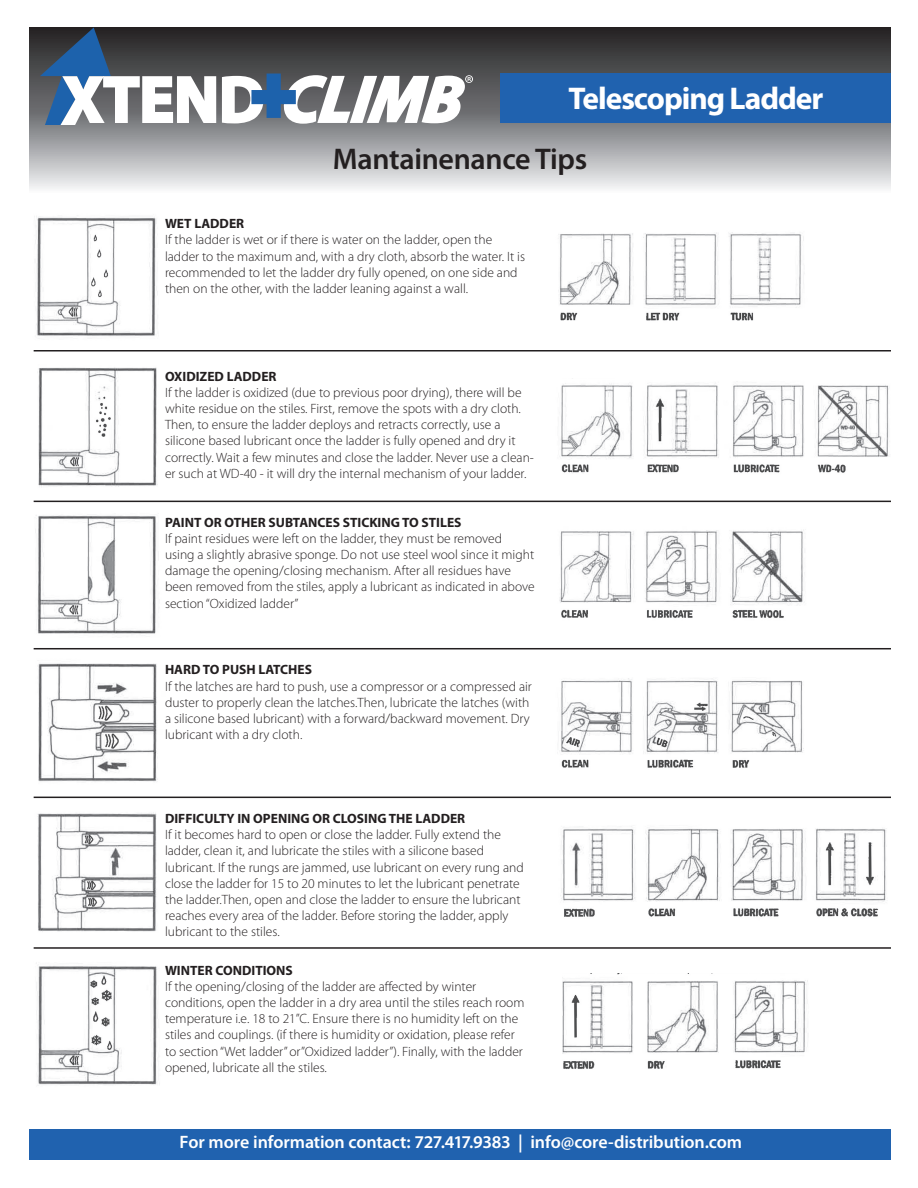
<style>
.page{position:relative;width:918px;height:1188px;background:#fff}
.page>*{position:absolute;margin:0;border:0;box-sizing:border-box;transform-origin:0 0}
.t1{font:700 31.5px "Myriad Pro";letter-spacing:-.035em;color:#fff}
.t2{font:600 30px "Myriad Pro";letter-spacing:-.01em;color:#231f20}
.t3{font:600 18px "Myriad Pro";letter-spacing:-.005em;color:#fff}
.t4{font:300 13.5px/16.2px "Myriad Pro";color:#231f20}
.t5{font:700 13.5px "Myriad Pro";color:#231f20}
</style>
<div class="page">
<svg style="left:29px;top:27px;width:862px;height:162px;background:#88898b"></svg>
<div style="left:500px;top:73px;width:391px;height:50px;background:#2062af"></div>
<svg style="left:40px;top:28px;width:176px;height:96px"></svg>
<svg style="left:222px;top:74px;width:251px;height:50px"></svg>
<div style="left:29px;top:1129px;width:862px;height:31px;background:#2062af"></div>
<img style="left:34px;top:216px;width:124px;height:120px">
<img style="left:558px;top:232px;width:246px;height:89px">
<img style="left:38px;top:367px;width:120px;height:120px">
<img style="left:560px;top:383px;width:329px;height:90px">
<img style="left:35px;top:515px;width:124px;height:119px">
<img style="left:559px;top:530px;width:246px;height:88px">
<img style="left:38px;top:663px;width:120px;height:119px">
<img style="left:561px;top:678px;width:243px;height:90px">
<img style="left:37px;top:812px;width:120px;height:120px">
<img style="left:561px;top:826px;width:325px;height:91px">
<img style="left:36px;top:963px;width:122px;height:122px">
<img style="left:562px;top:974px;width:246px;height:95px">
<hr style="left:34px;top:350px;width:857px;height:2px;background:#231f20">
<hr style="left:34px;top:501px;width:857px;height:1px;background:#231f20">
<hr style="left:34px;top:648px;width:857px;height:1px;background:#231f20">
<hr style="left:34px;top:797px;width:857px;height:1px;background:#231f20">
<hr style="left:34px;top:947px;width:857px;height:2px;background:#231f20">
<p class="t1" style="left:568px;top:77px;width:257px">Telescoping Ladder</p>
<p class="t2" style="left:333px;top:140px;width:256px">Mantainenance Tips</p>
<p class="t5" style="left:165px;top:215px;width:81px">WET LADDER</p>
<p class="t4" style="left:165px;top:232px;width:329px">If the ladder is wet or if there is water on the ladder, open the</p>
<p class="t4" style="left:165px;top:248px;width:362px">ladder to the maximum and, with a dry cloth, absorb the water. It is recommended to let the ladder dry fully opened, on one side and then on the other, with the ladder leaning against a wall.</p>
<p class="t5" style="left:165px;top:367px;width:113px">OXIDIZED LADDER</p>
<p class="t4" style="left:165px;top:384px;width:370px">If the ladder is oxidized (due to previous poor drying), there will be white residue on the stiles. First, remove the spots with a dry cloth.<br>Then, to ensure the ladder deploys and retracts correctly, use a silicone based lubricant once the ladder is fully opened and dry it correctly. Wait a few minutes and close the ladder. Never use a clean&shy;er such at WD-40 - it will dry the internal mechanism of your ladder.</p>
<p class="t5" style="left:165px;top:513px;width:298px">PAINT OR OTHER SUBTANCES STICKING TO STILES</p>
<p class="t4" style="left:165px;top:530px;width:371px">If paint residues were left on the ladder, they must be removed using a slightly abrasive sponge. Do not use steel wool since it might damage the opening/closing mechanism. After all residues have been removed from the stiles, apply a lubricant as indicated in above section “Oxidized ladder”</p>
<p class="t5" style="left:165px;top:661px;width:149px">HARD TO PUSH LATCHES</p>
<p class="t4" style="left:165px;top:678px;width:368px">If the latches are hard to push, use a compressor or a compressed air duster to properly clean the Iatches.Then, lubricate the latches (with a silicone based lubricant) with a forward/backward movement. Dry lubricant with a dry cloth.</p>
<p class="t5" style="left:165px;top:810px;width:302px">DIFFICULTY IN OPENING OR CLOSING THE LADDER</p>
<p class="t4" style="left:165px;top:826px;width:338px">If it becomes hard to open or close the ladder. Fully extend the</p>
<p class="t4" style="left:165px;top:843px;width:321px">ladder, clean it, and lubricate the stiles with a silicone based</p>
<p class="t4" style="left:165px;top:859px;width:360px">lubricant. If the rungs are jammed, use lubricant on every rung and close the ladder for 15 to 20 minutes to let the lubricant penetrate the ladder.Then, open and close the ladder to ensure the lubricant reaches every area of the ladder. Before storing the ladder, apply lubricant to the stiles.</p>
<p class="t5" style="left:165px;top:961px;width:129px">WINTER CONDITIONS</p>
<p class="t4" style="left:165px;top:978px;width:313px">If the opening/closing of the ladder are affected by winter</p>
<p class="t4" style="left:165px;top:994px;width:361px">conditions, open the ladder in a dry area until the stiles reach room temperature i.e. 18 to 21”C. Ensure there is no humidity left on the stiles and couplings. (if there is humidity or oxidation, please refer to section “Wet ladder” or”Oxidized ladder”). Finally, with the ladder opened, lubricate all the stiles.</p>
<p class="t3" style="left:180px;top:1131px;width:564px">For more information contact: 727.417.9383 | info@core-distribution.com</p>
</div>
